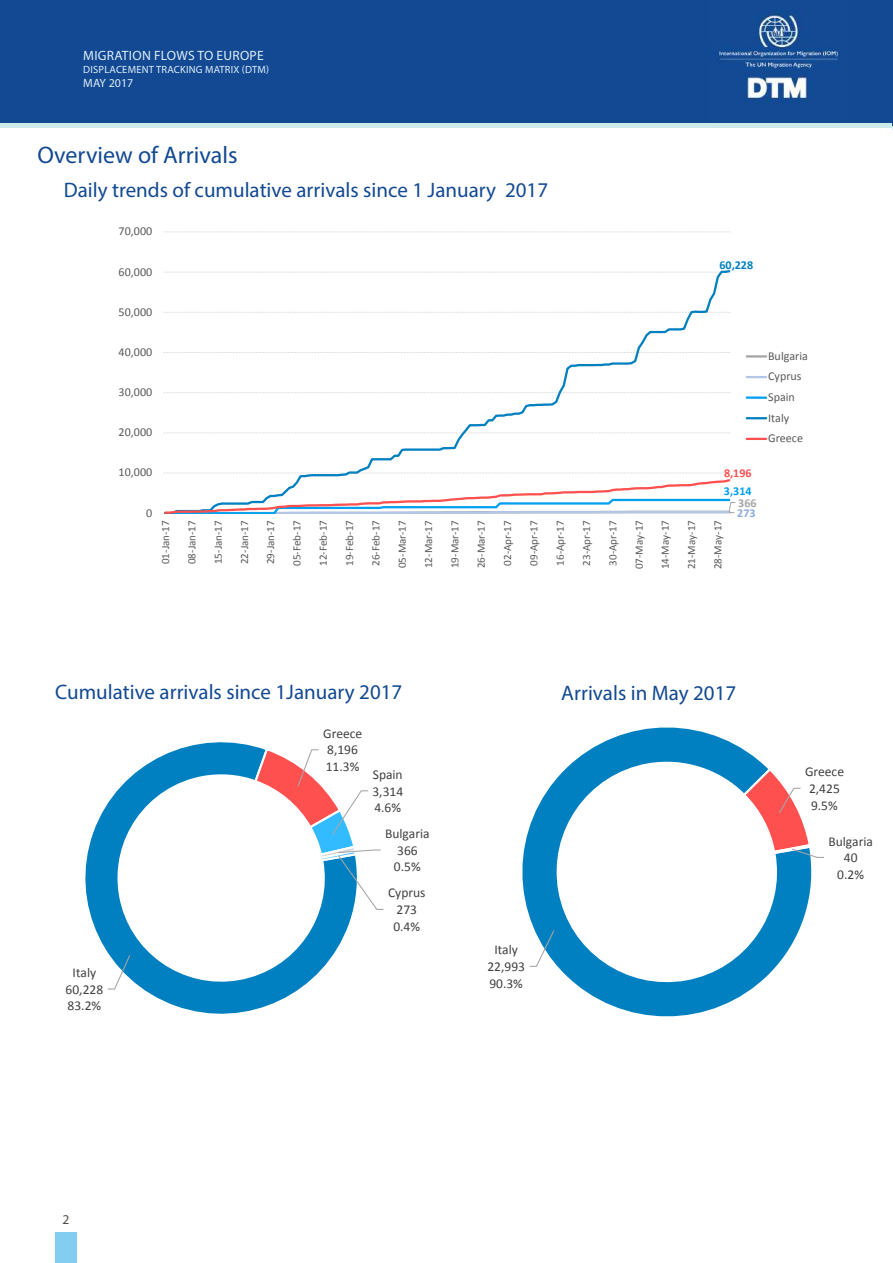
<style>
.page{position:relative;width:893px;height:1263px;background:#fff}
.page>*{position:absolute;margin:0;border:0;box-sizing:border-box;transform-origin:0 0}
.t1{font:24px "Myriad Pro";color:#124992}
.t2{font:21px "Myriad Pro";color:#124992}
.t3{font:13.5px/16.5px "Calibri";color:#404040;text-align:center}
.t4{font:13.5px "Myriad Pro";letter-spacing:.02em;color:#dfeef9}
.t5{font:13.5px "Myriad Pro";color:#524a47}
.t6{font:12px/20.5px "Calibri";letter-spacing:.005em;color:#595959}
.t7{font:12px "Myriad Pro";color:#dfeef9}
.t8{font:700 12px "Calibri";color:#0080c0}
.t9{font:700 12px "Calibri";color:#00a0f0}
.t10{font:700 12px "Calibri";color:#ff5050}
.t11{font:700 12px "Calibri";color:#a6a6a6}
.t12{font:700 12px "Calibri";color:#8faadc}
.t13{font:11.1px "Calibri";letter-spacing:-.005em;color:#595959}
.t14{font:10.5px "Myriad Pro";letter-spacing:.02em;color:#dfeef9}
</style>
<div class="page">
<hr style="left:892px;top:54px;width:1px;height:75px;background:#ceebec">
<div style="left:55px;top:1232px;width:22px;height:31px;background:#83cdf2"></div>
<svg style="left:0;top:122px;width:892px;height:6px;background:#aed0dd"></svg>
<div style="left:0;top:0;width:893px;height:122px;background:#124992"></div>
<img style="left:718px;top:11px;width:121px;height:93px">
<svg style="left:164px;top:232px;width:566px;height:1px"></svg>
<svg style="left:163px;top:270px;width:568px;height:203px"></svg>
<svg style="left:163px;top:473px;width:573px;height:41px"></svg>
<hr style="left:747px;top:355px;width:19px;height:3px;background:#a6a6a6">
<svg style="left:747px;top:376px;width:19px;height:2px"></svg>
<hr style="left:747px;top:396px;width:19px;height:3px;background:#00a0f0">
<svg style="left:747px;top:417px;width:19px;height:2px"></svg>
<svg style="left:747px;top:438px;width:19px;height:2px"></svg>
<svg style="left:85px;top:742px;width:268px;height:272px"></svg>
<svg style="left:107px;top:954px;width:24px;height:36px"></svg>
<svg style="left:253px;top:746px;width:131px;height:164px"></svg>
<svg style="left:522px;top:727px;width:290px;height:290px"></svg>
<svg style="left:528px;top:929px;width:27px;height:38px"></svg>
<svg style="left:741px;top:766px;width:83px;height:92px"></svg>
<p class="t14" style="left:83px;top:44px;width:225px">DISPLACEMENT TRACKING &amp; MONITORING (DTM)</p>
<p class="t4" style="left:83px;top:47px;width:182px">MIGRATION FLOWS TO EUROPE</p>
<p class="t14" style="left:83px;top:63px;width:187px">DISPLACEMENT TRACKING MATRIX (DTM)</p>
<p class="t7" style="left:83px;top:75px;width:52px">MAY 2017</p>
<h1 class="t1" style="left:37px;top:140px;width:202px">Overview of Arrivals</h1>
<h2 class="t2" style="left:64px;top:177px;width:486px">Daily trends of cumulative arrivals since 1 January 2017</h2>
<p class="t6" style="left:119px;top:221px;width:35px">70,000</p>
<p class="t6" style="left:119px;top:261px;width:35px">60,000</p>
<p class="t6" style="left:119px;top:301px;width:35px">50,000</p>
<p class="t8" style="left:719px;top:257px;width:35px">60,228</p>
<p class="t6" style="left:119px;top:342px;width:35px">40,000</p>
<p class="t6" style="left:119px;top:382px;width:35px">30,000</p>
<p class="t6" style="left:119px;top:422px;width:35px">20,000</p>
<p class="t6" style="left:119px;top:462px;width:35px">10,000</p>
<p class="t6" style="left:146px;top:502px;width:8px">0</p>
<p class="t10" style="left:724px;top:465px;width:29px">8,196</p>
<p class="t9" style="left:724px;top:483px;width:29px">3,314</p>
<p class="t13" style="left:158px;top:564px;width:45px;rotate:-90deg">01-Jan-17</p>
<p class="t13" style="left:185px;top:564px;width:45px;rotate:-90deg">08-Jan-17</p>
<p class="t13" style="left:211px;top:564px;width:45px;rotate:-90deg">15-Jan-17</p>
<p class="t13" style="left:237px;top:564px;width:45px;rotate:-90deg">22-Jan-17</p>
<p class="t13" style="left:264px;top:564px;width:45px;rotate:-90deg">29-Jan-17</p>
<p class="t13" style="left:290px;top:566px;width:47px;rotate:-90deg">05-Feb-17</p>
<p class="t13" style="left:316px;top:566px;width:47px;rotate:-90deg">12-Feb-17</p>
<p class="t13" style="left:343px;top:566px;width:47px;rotate:-90deg">19-Feb-17</p>
<p class="t13" style="left:369px;top:566px;width:47px;rotate:-90deg">26-Feb-17</p>
<p class="t13" style="left:395px;top:568px;width:49px;rotate:-90deg">05-Mar-17</p>
<p class="t13" style="left:421px;top:568px;width:49px;rotate:-90deg">12-Mar-17</p>
<p class="t13" style="left:448px;top:568px;width:49px;rotate:-90deg">19-Mar-17</p>
<p class="t13" style="left:474px;top:568px;width:49px;rotate:-90deg">26-Mar-17</p>
<p class="t13" style="left:500px;top:565px;width:47px;rotate:-90deg">02-Apr-17</p>
<p class="t13" style="left:527px;top:565px;width:47px;rotate:-90deg">09-Apr-17</p>
<p class="t13" style="left:553px;top:565px;width:47px;rotate:-90deg">16-Apr-17</p>
<p class="t13" style="left:579px;top:565px;width:47px;rotate:-90deg">23-Apr-17</p>
<p class="t13" style="left:606px;top:565px;width:47px;rotate:-90deg">30-Apr-17</p>
<p class="t13" style="left:632px;top:569px;width:50px;rotate:-90deg">07-May-17</p>
<p class="t13" style="left:658px;top:569px;width:50px;rotate:-90deg">14-May-17</p>
<p class="t13" style="left:685px;top:569px;width:50px;rotate:-90deg">21-May-17</p>
<p class="t13" style="left:711px;top:569px;width:50px;rotate:-90deg">28-May-17</p>
<p class="t11" style="left:738px;top:495px;width:20px">366</p>
<p class="t12" style="left:737px;top:505px;width:20px">273</p>
<p class="t6" style="left:768px;top:346px;width:41px">Bulgaria<br>Cyprus<br>Spain<br>Italy<br>Greece</p>
<h2 class="t2" style="left:55px;top:679px;width:349px">Cumulative arrivals since 1January 2017</h2>
<h2 class="t2" style="left:561px;top:679px;width:176px">Arrivals in May 2017</h2>
<p class="t3" style="left:66px;top:964px;width:39px">Italy<br>60,228<br>83.2%</p>
<p class="t3" style="left:323px;top:725px;width:40px;text-align:left">Greece<br>8,196<br>11.3%</p>
<p class="t3" style="left:372px;top:766px;width:32px;text-align:justify">Spain 3,314<br>4.6%</p>
<p class="t3" style="left:385px;top:825px;width:46px">Bulgaria<br>366<br>0.5%</p>
<p class="t3" style="left:388px;top:885px;width:39px">Cyprus<br>273<br>0.4%</p>
<p class="t3" style="left:487px;top:942px;width:39px">Italy<br>22,993<br>90.3%</p>
<p class="t3" style="left:805px;top:764px;width:40px;text-align:left">Greece<br>2,425<br>9.5%</p>
<p class="t3" style="left:828px;top:833px;width:46px">Bulgaria<br>40<br>0.2%</p>
<p class="t5" style="left:62px;top:1211px;width:8px">2</p>
</div>
